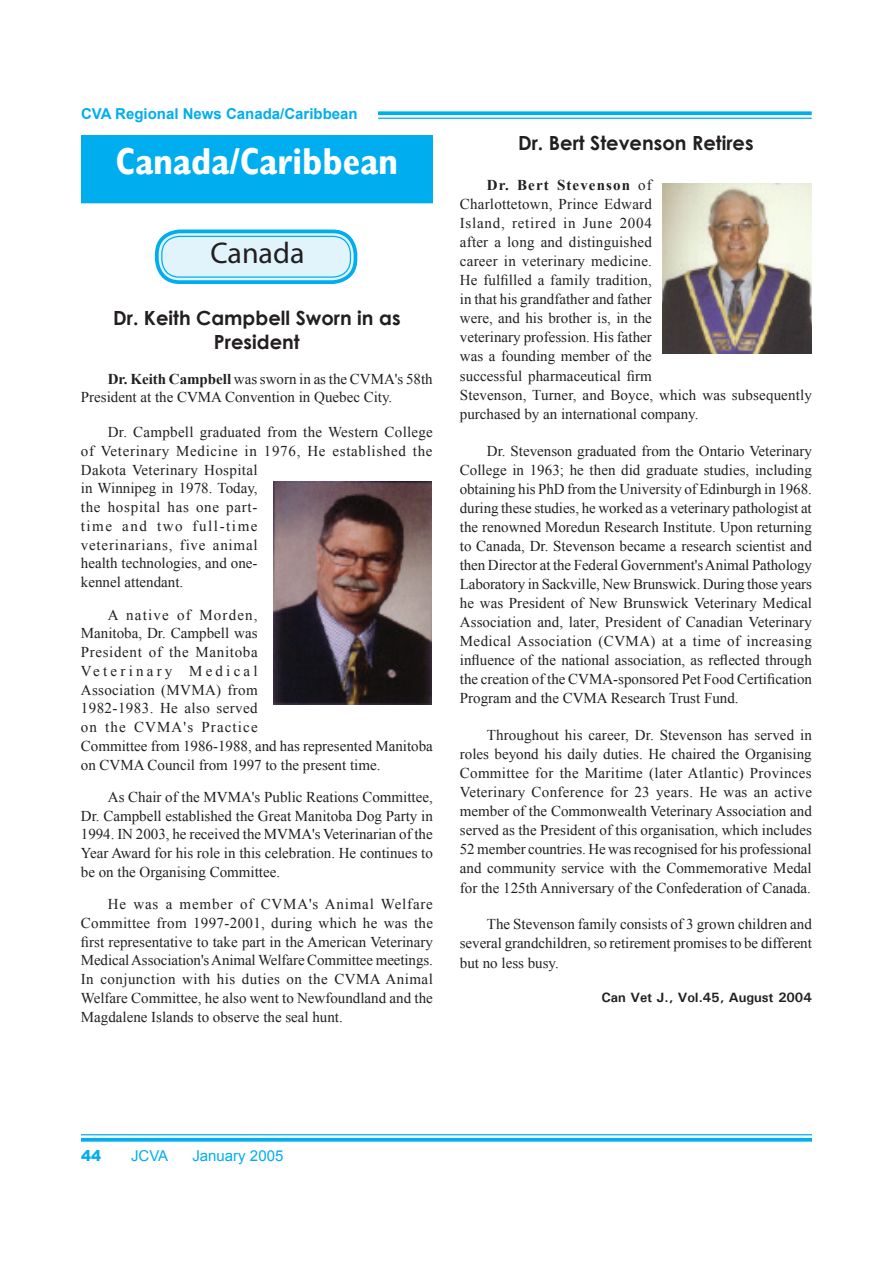
<style>
.page{position:relative;width:893px;height:1263px;background:#fff}
.page>*{position:absolute;margin:0;border:0;box-sizing:border-box;transform-origin:0 0}
.t1{font:700 37.5px "Gill Sans Condensed";color:#fff}
.t2{font:30px "Myriad Pro";color:#231f20}
.t3{font:700 19.5px/23.4px "Century Gothic";color:#231f20;text-align:center}
.t4{font:15px/19px "Times New Roman";color:#231f20;text-align:justify}
.t5{font:15px/18.8px "Times New Roman";letter-spacing:.025em;color:#231f20}
.t6{font:15px/18.8px "Times New Roman";letter-spacing:.02em;color:#231f20}
.t7{font:700 15px "Arial";color:#00aeef}
.t8{font:15px "Arial";color:#00aeef}
.t9{font:900 15px "Arial";color:#00aeef}
.t10{font:700 13.5px "Univers";color:#231f20}
.s1{font-weight:700}
</style>
<div class="page">
<hr style="left:81px;top:1134px;width:731px;height:1px;background:#00aeef">
<svg style="left:81px;top:1138px;width:731px;height:4px;fill:#00aeef"></svg>
<svg style="left:378px;top:111px;width:434px;height:4px;fill:#00aeef"></svg>
<hr style="left:378px;top:118px;width:434px;height:1px;background:#00aeef">
<div style="left:159px;top:233px;width:195px;height:47px;background:#e1f4fc;border-radius:21px"></div>
<div style="left:155px;top:230px;width:202px;height:54px;border:4px solid #00aeef;border-radius:23px"></div>
<div style="left:161px;top:236px;width:190px;height:42px;border:1px solid #00aeef;border-radius:18px"></div>
<div style="left:81px;top:135px;width:352px;height:68px;background:#00aeef"></div>
<img style="left:274px;top:481px;width:158px;height:224px">
<img style="left:663px;top:183px;width:149px;height:170px">
<p class="t7" style="left:81px;top:104px;width:278px">CVA Regional News Canada/Caribbean</p>
<h1 class="t1" style="left:116px;top:139px;width:284px">Canada/Caribbean</h1>
<h2 class="t2" style="left:210px;top:234px;width:96px">Canada</h2>
<h3 class="t3" style="left:113px;top:305px;width:289px">Dr. Keith Campbell Sworn in as<br>President</h3>
<p class="t4" style="left:81px;top:369px;width:353px;text-indent:27px"><span class="s1">Dr. Keith Campbell</span> was sworn in as the CVMA's 58th<br>President at the CVMA Convention in Quebec City.</p>
<p class="t5" style="left:81px;top:423px;width:354px;text-indent:27px">Dr. Campbell graduated from the Western College of Veterinary Medicine in 1976, He established the<br>Dakota Veterinary Hospital<br>in Winnipeg in 1978. Today,<br>the hospital has one part-<br>time and two full-time<br>veterinarians, five animal<br>health technologies, and one-<br>kennel attendant.</p>
<p class="t6" style="left:81px;top:605px;width:354px;text-indent:27px">A native of Morden,<br>Manitoba, Dr. Campbell was<br>President of the Manitoba<br>Veterinary Medical<br>Association (MVMA) from<br>1982-1983. He also served<br>on the CVMA's Practice<br>Committee from 1986-1988, and has represented Manitoba on CVMA Council from 1997 to the present time.</p>
<p class="t4" style="left:81px;top:787px;width:353px;text-indent:27px">As Chair of the MVMA's Public Reations Committee, Dr. Campbell established the Great Manitoba Dog Party in 1994. IN 2003, he received the MVMA's Veterinarian of the Year Award for his role in this celebration. He continues to be on the Organising Committee.</p>
<p class="t4" style="left:81px;top:894px;width:354px;text-indent:27px">He was a member of CVMA's Animal Welfare Committee from 1997-2001, during which he was the first representative to take part in the American Veterinary Medical Association's Animal Welfare Committee meetings.<br>In conjunction with his duties on the CVMA Animal Welfare Committee, he also went to Newfoundland and the Magdalene Islands to observe the seal hunt.</p>
<h3 class="t3" style="left:518px;top:130px;width:237px">Dr. Bert Stevenson Retires</h3>
<p class="t4" style="left:460px;top:175px;width:354px;text-align:left;text-indent:27px"><span class="s1">Dr. Bert Stevenson</span> of<br>Charlottetown, Prince Edward<br>Island, retired in June 2004<br>after a long and distinguished<br>career in veterinary medicine.<br>He fulfilled a family tradition,<br>in that his grandfather and father<br>were, and his brother is, in the<br>veterinary profession. His father<br>was a founding member of the<br>successful pharmaceutical firm<br>Stevenson, Turner, and Boyce, which was subsequently purchased by an international company.</p>
<p class="t4" style="left:460px;top:441px;width:354px;text-indent:27px">Dr. Stevenson graduated from the Ontario Veterinary College in 1963; he then did graduate studies, including obtaining his PhD from the University of Edinburgh in 1968. during these studies, he worked as a veterinary pathologist at the renowned Moredun Research Institute. Upon returning to Canada, Dr. Stevenson became a research scientist and then Director at the Federal Government's Animal Pathology Laboratory in Sackville, New Brunswick. During those years he was President of New Brunswick Veterinary Medical Association and, later, President of Canadian Veterinary Medical Association (CVMA) at a time of increasing influence of the national association, as reflected through the creation of the CVMA-sponsored Pet Food Certification Program and the CVMA Research Trust Fund.</p>
<p class="t4" style="left:460px;top:725px;width:354px;text-indent:27px">Throughout his career, Dr. Stevenson has served in roles beyond his daily duties. He chaired the Organising Committee for the Maritime (later Atlantic) Provinces Veterinary Conference for 23 years. He was an active member of the Commonwealth Veterinary Association and served as the President of this organisation, which includes 52 member countries. He was recognised for his professional and community service with the Commemorative Medal for the 125th Anniversary of the Confederation of Canada.</p>
<p class="t4" style="left:460px;top:915px;width:354px;text-indent:27px">The Stevenson family consists of 3 grown children and several grandchildren, so retirement promises to be different but no less busy.</p>
<p class="t10" style="left:601px;top:988px;width:212px">Can Vet J., Vol.45, August 2004</p>
<p class="t9" style="left:81px;top:1145px;width:22px">44</p>
<p class="t8" style="left:131px;top:1146px;width:39px">JCVA</p>
<p class="t8" style="left:192px;top:1146px;width:92px">January 2005</p>
</div>
